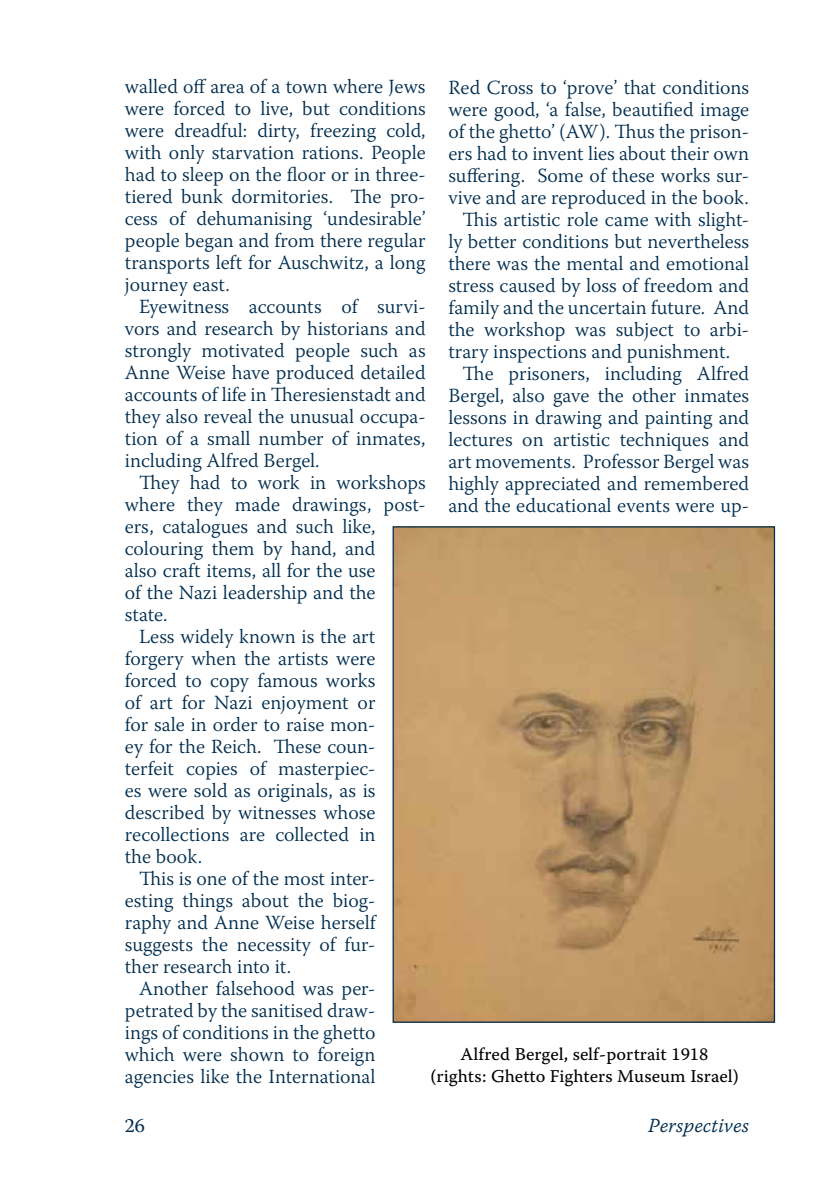
<style>
.page{position:relative;width:840px;height:1191px;background:#fff}
.page>*{position:absolute;margin:0;border:0;box-sizing:border-box;transform-origin:0 0}
.t1{font:300 20px/22px "Warnock Pro";color:#002d4f;text-align:justify}
.t2{font:20px "Warnock Pro Light It Capt";color:#002d4f}
.t3{font:20px "Warnock Pro";color:#002d4f}
.t4{font:18px/22px "Warnock Pro Capt";color:#000;text-align:center}
</style>
<div class="page">
<img style="left:394px;top:528px;width:378px;height:492px">
<p class="t1" style="left:125px;top:75px;width:302px">walled off area of a town where Jews were forced to live, but conditions were dreadful: dirty, freezing cold, with only starvation rations. People had to sleep on the floor or in three&shy;tiered bunk dormitories. The pro&shy;cess of dehumanising ‘undesirable’ people began and from there regular transports left for Auschwitz, a long journey east.</p>
<p class="t1" style="left:125px;top:295px;width:302px;text-indent:14px">Eyewitness accounts of survi&shy;vors and research by historians and strongly motivated people such as Anne Weise have produced detailed accounts of life in Theresienstadt and they also reveal the unusual occupa&shy;tion of a small number of inmates, including Alfred Bergel.</p>
<p class="t1" style="left:139px;top:471px;width:288px">They had to work in workshops</p>
<p class="t1" style="left:125px;top:493px;width:302px">where they made drawings, post-</p>
<p class="t1" style="left:125px;top:515px;width:252px">ers, catalogues and such like,</p>
<p class="t1" style="left:125px;top:537px;width:252px">colouring them by hand, and</p>
<p class="t1" style="left:125px;top:559px;width:252px">also craft items, all for the use</p>
<p class="t1" style="left:125px;top:581px;width:252px">of the Nazi leadership and the</p>
<p class="t1" style="left:125px;top:603px;width:44px">state.</p>
<p class="t1" style="left:139px;top:625px;width:238px">Less widely known is the art</p>
<p class="t1" style="left:125px;top:647px;width:252px">forgery when the artists were</p>
<p class="t1" style="left:125px;top:669px;width:252px">forced to copy famous works</p>
<p class="t1" style="left:125px;top:691px;width:252px">of art for Nazi enjoyment or</p>
<p class="t1" style="left:125px;top:713px;width:252px">for sale in order to raise mon-</p>
<p class="t1" style="left:125px;top:735px;width:252px">ey for the Reich. These coun-</p>
<p class="t1" style="left:125px;top:757px;width:252px">terfeit copies of masterpiec-</p>
<p class="t1" style="left:125px;top:779px;width:252px">es were sold as originals, as is</p>
<p class="t1" style="left:125px;top:801px;width:252px">described by witnesses whose</p>
<p class="t1" style="left:125px;top:823px;width:252px">recollections are collected in</p>
<p class="t1" style="left:125px;top:845px;width:79px">the book.</p>
<p class="t1" style="left:139px;top:867px;width:238px">This is one of the most inter-</p>
<p class="t1" style="left:125px;top:889px;width:252px">esting things about the biog-</p>
<p class="t1" style="left:125px;top:911px;width:252px">raphy and Anne Weise herself</p>
<p class="t1" style="left:125px;top:933px;width:252px">suggests the necessity of fur-</p>
<p class="t1" style="left:125px;top:955px;width:168px">ther research into it.</p>
<p class="t1" style="left:139px;top:977px;width:238px">Another falsehood was per-</p>
<p class="t1" style="left:125px;top:999px;width:252px">petrated by the sanitised draw-</p>
<p class="t1" style="left:125px;top:1021px;width:252px">ings of conditions in the ghetto</p>
<p class="t1" style="left:125px;top:1043px;width:252px">which were shown to foreign</p>
<p class="t1" style="left:125px;top:1065px;width:252px">agencies like the International</p>
<p class="t1" style="left:448px;top:76px;width:302px">Red Cross to ‘prove’ that conditions</p>
<p class="t1" style="left:448px;top:98px;width:302px">were good, ‘a false, beautified image</p>
<p class="t1" style="left:448px;top:120px;width:302px">of the ghetto’ (AW). Thus the prison-</p>
<p class="t1" style="left:448px;top:142px;width:302px">ers had to invent lies about their own</p>
<p class="t1" style="left:448px;top:164px;width:302px">suffering. Some of these works sur-</p>
<p class="t1" style="left:448px;top:186px;width:302px">vive and are reproduced in the book.</p>
<p class="t1" style="left:462px;top:208px;width:288px">This artistic role came with slight-</p>
<p class="t1" style="left:448px;top:230px;width:302px">ly better conditions but nevertheless</p>
<p class="t1" style="left:448px;top:252px;width:302px">there was the mental and emotional</p>
<p class="t1" style="left:448px;top:274px;width:302px">stress caused by loss of freedom and</p>
<p class="t1" style="left:448px;top:296px;width:302px">family and the uncertain future. And</p>
<p class="t1" style="left:448px;top:318px;width:302px">the workshop was subject to arbi-</p>
<p class="t1" style="left:448px;top:340px;width:283px">trary inspections and punishment.</p>
<p class="t1" style="left:462px;top:362px;width:288px">The prisoners, including Alfred</p>
<p class="t1" style="left:448px;top:384px;width:302px">Bergel, also gave the other inmates</p>
<p class="t1" style="left:448px;top:406px;width:302px">lessons in drawing and painting and</p>
<p class="t1" style="left:448px;top:428px;width:302px">lectures on artistic techniques and</p>
<p class="t1" style="left:448px;top:450px;width:302px">art movements. Professor Bergel was</p>
<p class="t1" style="left:448px;top:472px;width:302px">highly appreciated and remembered</p>
<p class="t1" style="left:448px;top:494px;width:302px">and the educational events were up-</p>
<p class="t4" style="left:430px;top:1042px;width:309px">Alfred Bergel, self-portrait 1918 (rights: Ghetto Fighters Museum Israel)</p>
<p class="t3" style="left:125px;top:1113px;width:22px">26</p>
<p class="t2" style="left:648px;top:1113px;width:102px">Perspectives</p>
</div>
